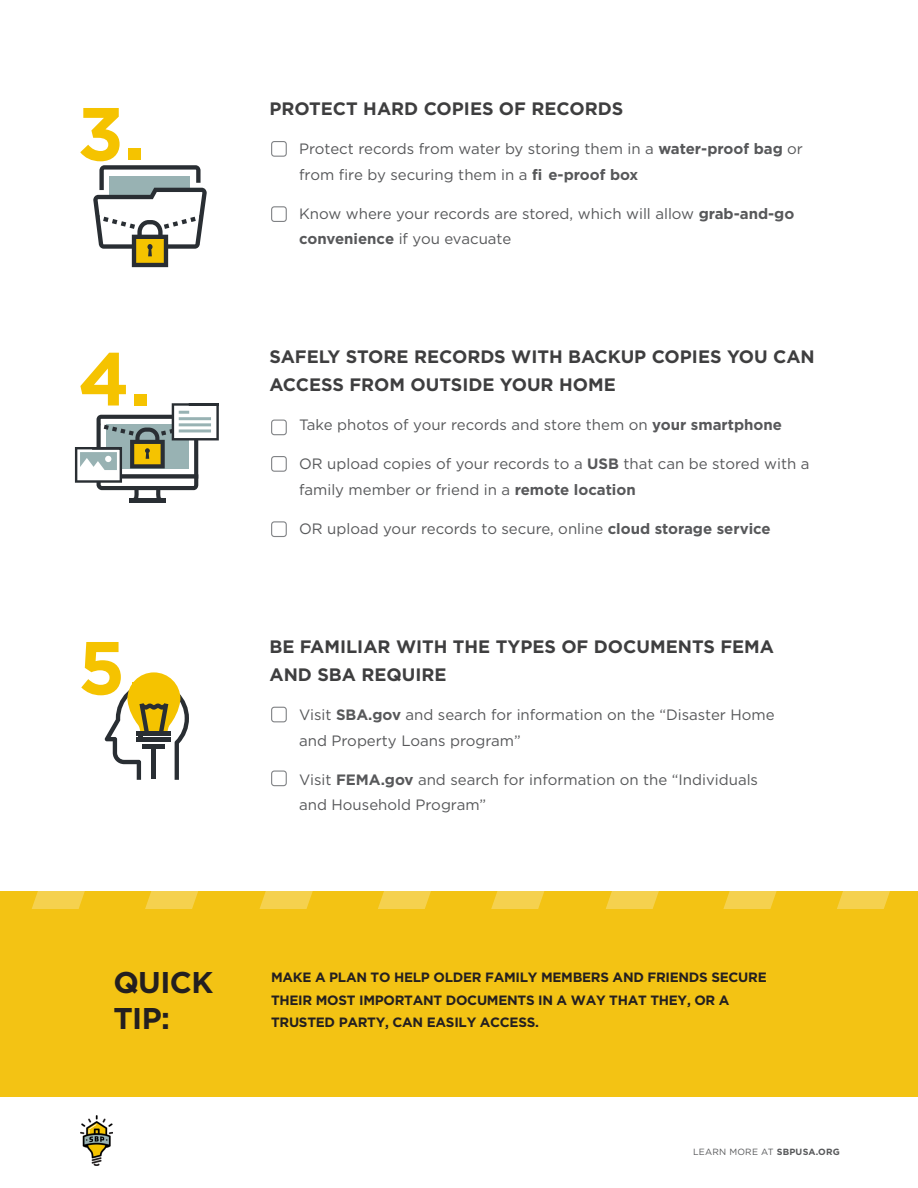
<style>
.page{position:relative;width:918px;height:1188px;background:#fff}
.page>*{position:absolute;margin:0;border:0;box-sizing:border-box;transform-origin:0 0}
.t1{font:700 75px "Gotham";color:#f5c300}
.t2{font:700 30px/36px "Gotham";letter-spacing:-.02em;color:#231f20}
.t3{font:700 18px/28.5px "Gotham";color:#3e3e3f}
.t4{font:15px/25.5px "Gotham";color:#57585a}
.t5{font:700 13.5px/22.5px "Gotham";letter-spacing:-.02em;color:#231f20}
.t6{font:9px "Gotham";letter-spacing:.025em;color:#57585a}
.s1{font-weight:700}
</style>
<div class="page">
<svg style="left:0;top:891px;width:90px;height:243px"></svg>
<svg style="left:322px;top:891px;width:114px;height:18px;background:#f3c82b"></svg>
<svg style="left:667px;top:891px;width:115px;height:18px;background:#f3c82b"></svg>
<svg style="left:90px;top:891px;width:227px;height:275px"></svg>
<svg style="left:436px;top:891px;width:227px;height:18px;background:#f3c82b"></svg>
<svg style="left:782px;top:891px;width:136px;height:18px;background:#f3c728"></svg>
<img style="left:81px;top:1116px;width:32px;height:49px">
<div style="left:0;top:909px;width:918px;height:188px;background:#f3c314"></div>
<div style="left:271px;top:456px;width:16px;height:16px;border:1px solid #808285;border-radius:3px"></div>
<div style="left:271px;top:707px;width:16px;height:15px;border:1px solid #808285;border-radius:3px"></div>
<div style="left:271px;top:521px;width:16px;height:16px;border:1px solid #808285;border-radius:3px"></div>
<div style="left:271px;top:770px;width:16px;height:16px;border:1px solid #808285;border-radius:3px"></div>
<div style="left:271px;top:420px;width:16px;height:15px;border:1px solid #808285;border-radius:3px"></div>
<div style="left:271px;top:141px;width:16px;height:16px;border:1px solid #808285;border-radius:3px"></div>
<div style="left:271px;top:206px;width:16px;height:16px;border:1px solid #808285;border-radius:3px"></div>
<svg style="left:93px;top:165px;width:114px;height:102px"></svg>
<svg style="left:105px;top:672px;width:84px;height:108px"></svg>
<hr style="left:152px;top:746px;width:4px;height:33px;background:#292e33">
<svg style="left:75px;top:403px;width:144px;height:100px"></svg>
<hr style="left:179px;top:417px;width:32px;height:3px;background:#98b2b3">
<hr style="left:179px;top:423px;width:32px;height:3px;background:#98b2b3">
<hr style="left:179px;top:429px;width:32px;height:3px;background:#98b2b3">
<p class="t1" style="left:77px;top:84px;width:69px">3.</p>
<p class="t3" style="left:269px;top:94px;width:355px">PROTECT HARD COPIES OF RECORDS</p>
<p class="t4" style="left:299px;top:136px;width:505px">Protect records from water by storing them in a <span class="s1">water-proof bag</span> or from fire by securing them in a <span class="s1">fi e-proof box</span></p>
<p class="t4" style="left:299px;top:200px;width:497px">Know where your records are stored, which will allow <span class="s1">grab-and-go convenience</span> if you evacuate</p>
<p class="t1" style="left:78px;top:329px;width:75px">4.</p>
<p class="t3" style="left:269px;top:342px;width:547px">SAFELY STORE RECORDS WITH BACKUP COPIES YOU CAN<br>ACCESS FROM OUTSIDE YOUR HOME</p>
<p class="t4" style="left:299px;top:412px;width:484px">Take photos of your records and store them on <span class="s1">your smartphone</span></p>
<p class="t4" style="left:299px;top:451px;width:512px">OR upload copies of your records to a <span class="s1">USB</span> that can be stored with a family member or friend in a <span class="s1">remote location</span></p>
<p class="t4" style="left:299px;top:516px;width:473px">OR upload your records to secure, online <span class="s1">cloud storage service</span></p>
<p class="t1" style="left:78px;top:618px;width:73px">5.</p>
<p class="t3" style="left:269px;top:632px;width:506px">BE FAMILIAR WITH THE TYPES OF DOCUMENTS FEMA<br>AND SBA REQUIRE</p>
<p class="t4" style="left:299px;top:702px;width:477px">Visit <span class="s1">SBA.gov</span> and search for information on the “Disaster Home and Property Loans program”</p>
<p class="t4" style="left:299px;top:766px;width:460px">Visit <span class="s1">FEMA.gov</span> and search for information on the “Individuals and Household Program”</p>
<p class="t2" style="left:113px;top:965px;width:101px">QUICK<br>TIP:</p>
<p class="t5" style="left:271px;top:966px;width:497px">MAKE A PLAN TO HELP OLDER FAMILY MEMBERS AND FRIENDS SECURE<br>THEIR MOST IMPORTANT DOCUMENTS IN A WAY THAT THEY, OR A<br>TRUSTED PARTY, CAN EASILY ACCESS.</p>
<p class="t6" style="left:693px;top:1146px;width:148px">LEARN MORE AT <span class="s1">SBPUSA.ORG</span></p>
</div>
